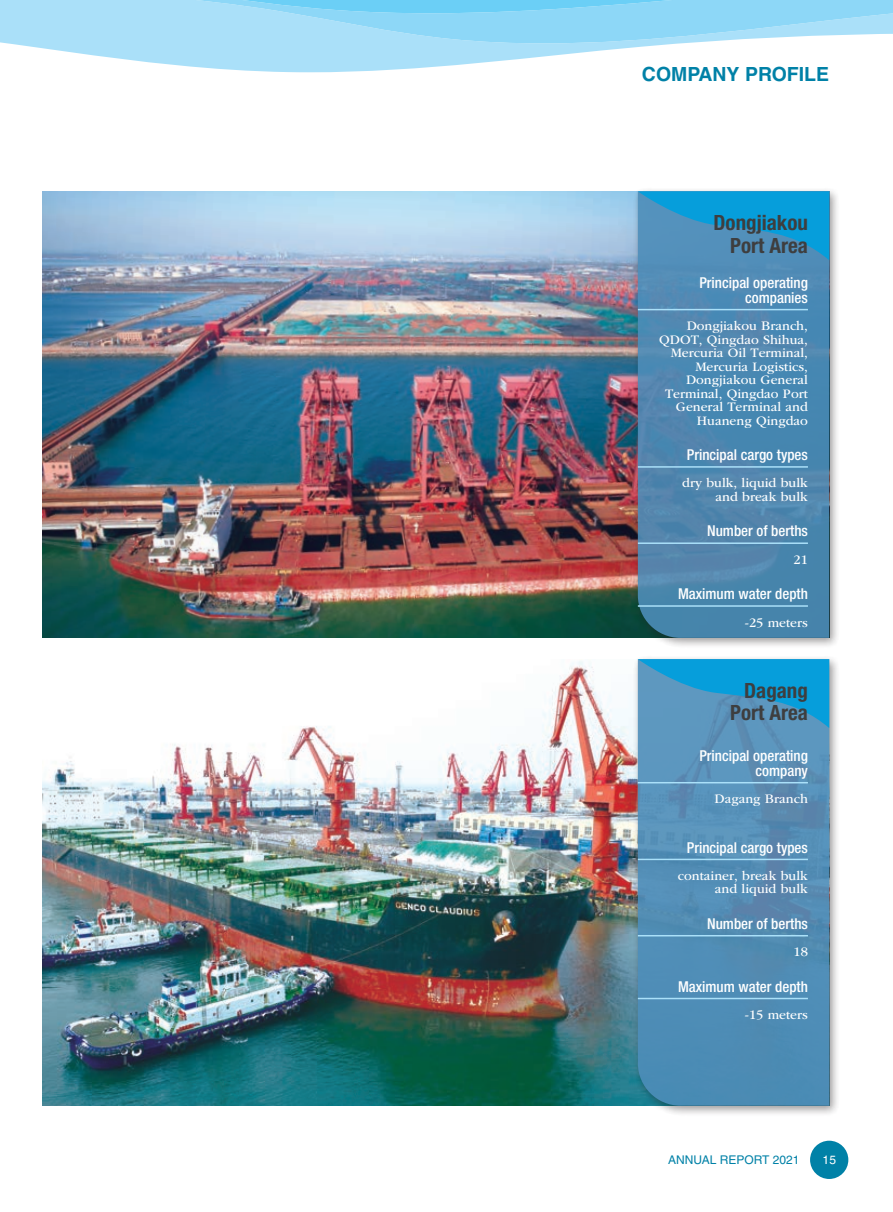
<style>
.page{position:relative;width:893px;height:1212px;background:#fff}
.page>*{position:absolute;margin:0;border:0;box-sizing:border-box;transform-origin:0 0}
.t1{font:700 condensed 21px/22.5px "Helvetica Neue LT Std";color:#3e3e3f;text-align:right}
.t2{font:700 19.5px "Helvetica LT Std";color:#0081a7}
.t3{font:500 condensed 15px/15px "Helvetica Neue LT Std";color:#fff;text-align:right}
.t4{font:13.5px/13.5px "ITC Garamond Std";color:#fff;text-align:right}
.t5{font:12px "Helvetica LT Std";color:#0081a7}
.t6{font:12px "Helvetica LT Std";color:#fff}
</style>
<div class="page">
<svg style="left:5px;top:43px;width:680px;height:29px;fill:#aae0f9"></svg>
<svg style="left:0;top:0;width:893px;height:43px;background:#9adbf8"></svg>
<div style="left:810px;top:1141px;width:38px;height:38px;background:#0081a7;border-radius:50%"></div>
<img style="left:43px;top:661px;width:589px;height:445px">
<img style="left:43px;top:191px;width:589px;height:447px">
<div style="left:632px;top:186px;width:209px;height:463px;background:#231f20;opacity:.5"></div>
<svg style="left:638px;top:260px;width:191px;height:378px;background:#4c86af"></svg>
<div style="left:632px;top:654px;width:209px;height:463px;background:#231f20;opacity:.5"></div>
<svg style="left:638px;top:728px;width:191px;height:378px;background:#538db5"></svg>
<hr style="left:638px;top:309px;width:170px;height:1px;background:#aae0f9">
<hr style="left:638px;top:466px;width:170px;height:2px;background:#aae0f9">
<hr style="left:638px;top:542px;width:170px;height:2px;background:#aae0f9">
<hr style="left:638px;top:605px;width:170px;height:2px;background:#aae0f9">
<hr style="left:638px;top:782px;width:170px;height:1px;background:#aae0f9">
<hr style="left:638px;top:859px;width:170px;height:1px;background:#aae0f9">
<hr style="left:638px;top:935px;width:170px;height:1px;background:#aae0f9">
<hr style="left:638px;top:998px;width:170px;height:1px;background:#aae0f9">
<svg style="left:638px;top:191px;width:191px;height:69px;background:#2c97cb"></svg>
<svg style="left:638px;top:659px;width:191px;height:69px;background:#319acc"></svg>
<h2 class="t2" style="left:642px;top:62px;width:189px">COMPANY PROFILE</h2>
<h1 class="t1" style="left:713px;top:211px;width:96px">Dongjiakou<br>Port Area</h1>
<p class="t3" style="left:699px;top:275px;width:110px">Principal operating companies</p>
<p class="t4" style="left:659px;top:319px;width:150px">Dongjiakou Branch,<br>QDOT, Qingdao Shihua,<br>Mercuria Oil Terminal,<br>Mercuria Logistics,<br>Dongjiakou General<br>Terminal, Qingdao Port<br>General Terminal and<br>Huaneng Qingdao</p>
<p class="t3" style="left:687px;top:447px;width:123px">Principal cargo types</p>
<p class="t4" style="left:682px;top:477px;width:127px">dry bulk, liquid bulk and break bulk</p>
<p class="t3" style="left:707px;top:523px;width:102px">Number of berths</p>
<p class="t4" style="left:793px;top:553px;width:16px">21</p>
<p class="t3" style="left:678px;top:586px;width:131px">Maximum water depth</p>
<p class="t4" style="left:745px;top:616px;width:65px">-25 meters</p>
<h1 class="t1" style="left:730px;top:679px;width:79px">Dagang<br>Port Area</h1>
<p class="t3" style="left:699px;top:748px;width:110px">Principal operating company</p>
<p class="t4" style="left:714px;top:792px;width:95px">Dagang Branch</p>
<p class="t3" style="left:687px;top:839px;width:123px">Principal cargo types</p>
<p class="t4" style="left:678px;top:869px;width:132px">container, break bulk and liquid bulk</p>
<p class="t3" style="left:707px;top:916px;width:102px">Number of berths</p>
<p class="t4" style="left:793px;top:945px;width:16px">18</p>
<p class="t3" style="left:678px;top:979px;width:131px">Maximum water depth</p>
<p class="t4" style="left:745px;top:1008px;width:65px">-15 meters</p>
<p class="t5" style="left:668px;top:1152px;width:133px">ANNUAL REPORT 2021</p>
<p class="t6" style="left:822px;top:1152px;width:15px">15</p>
</div>
